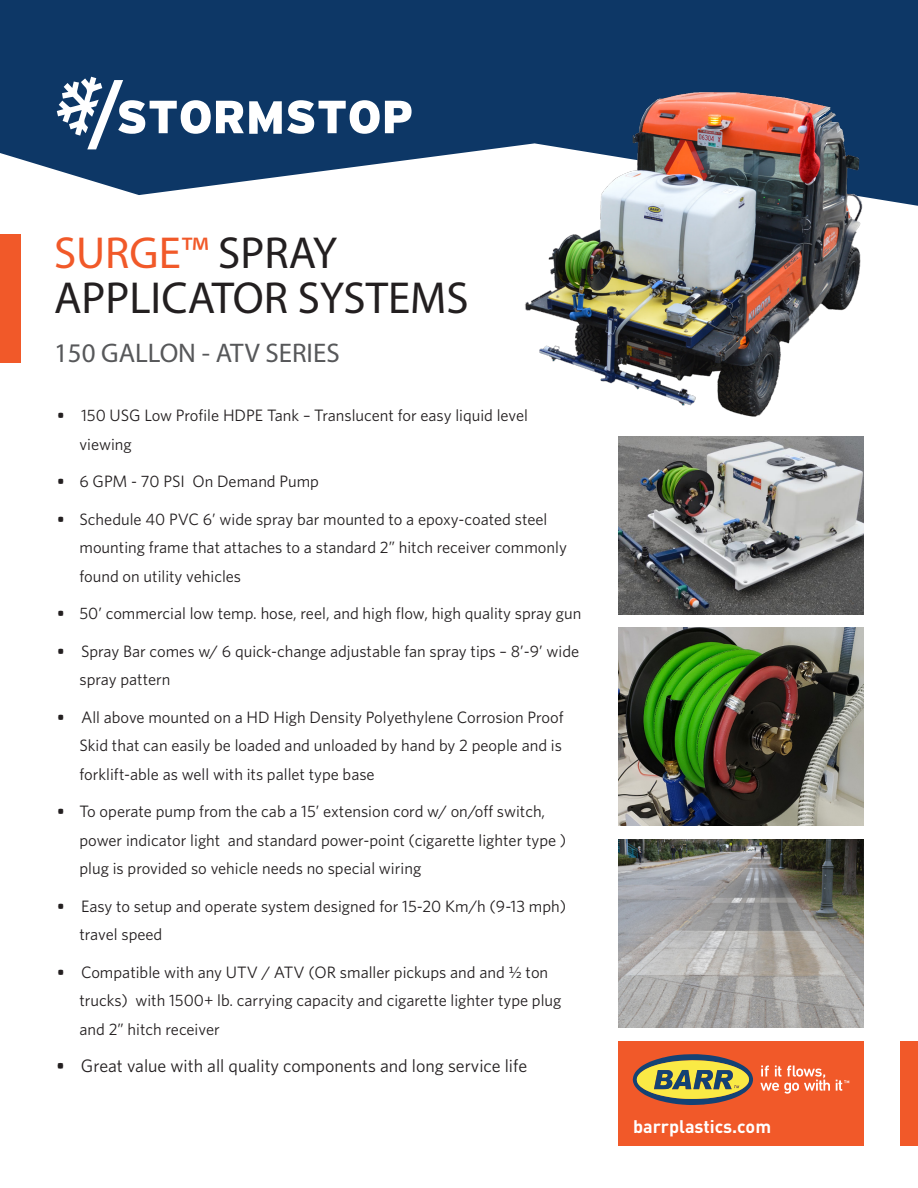
<style>
.page{position:relative;width:918px;height:1188px;background:#fff}
.page>*{position:absolute;margin:0;border:0;box-sizing:border-box;transform-origin:0 0}
.Page_Heading{font:45px "Myriad Pro";color:#231f20}
.Page_Heading-2{font:45px "Myriad Pro";color:#f15929}
.Subheading{font:27px "Myriad Pro";color:#57585a}
.t1{font:18px "Whitney";color:#231f20}
.t2{font:700 18px "DIN Pro";color:#fff}
.t3{font:16.5px/28.5px "Whitney";color:#231f20}
.s1{color:#231f20}
.s2{font-weight:600}
</style>
<div class="page">
<svg style="left:0;top:0;width:918px;height:206px;background:#30547c"></svg>
<svg style="left:57px;top:77px;width:355px;height:72px"></svg>
<div style="left:0;top:234px;width:20px;height:128px;background:#f15929"></div>
<img style="left:618px;top:437px;width:246px;height:178px">
<img style="left:618px;top:840px;width:246px;height:187px">
<div style="left:900px;top:1042px;width:18px;height:104px;background:#f15929"></div>
<div style="left:618px;top:1042px;width:246px;height:104px;background:#f15929"></div>
<svg style="left:633px;top:1054px;width:120px;height:51px"></svg>
<svg style="left:760px;top:1066px;width:70px;height:28px"></svg>
<svg style="left:836px;top:1080px;width:13px;height:11px"></svg>
<img style="left:618px;top:627px;width:246px;height:199px">
<img style="left:500px;top:84px;width:386px;height:333px">
<p class="Page_Heading-2" style="left:54px;top:225px;width:285px">SURGE™ <span class="s1">SPRAY</span></p>
<p class="Page_Heading" style="left:54px;top:270px;width:416px">APPLICATOR SYSTEMS</p>
<p class="Subheading" style="left:54px;top:337px;width:287px">150 GALLON - ATV SERIES</p>
<p class="t3" style="left:80px;top:401px;width:450px;text-indent:-22px"><span class="s2">•</span> 150 USG Low Profile HDPE Tank – Translucent for easy liquid level viewing</p>
<p class="t3" style="left:57px;top:467px;width:263px"><span class="s2">•</span> 6 GPM - 70 PSI On Demand Pump</p>
<p class="t3" style="left:80px;top:504px;width:489px;text-indent:-22px"><span class="s2">•</span> Schedule 40 PVC 6’ wide spray bar mounted to a epoxy-coated steel mounting frame that attaches to a standard 2” hitch receiver commonly found on utility vehicles</p>
<p class="t3" style="left:57px;top:599px;width:526px"><span class="s2">•</span> 50’ commercial low temp. hose, reel, and high flow, high quality spray gun</p>
<p class="t3" style="left:80px;top:636px;width:501px;text-indent:-22px"><span class="s2">•</span> Spray Bar comes w/ 6 quick-change adjustable fan spray tips – 8’-9’ wide spray pattern</p>
<p class="t3" style="left:80px;top:702px;width:486px;text-align:justify;text-indent:-22px"><span class="s2">•</span> All above mounted on a HD High Density Polyethylene Corrosion Proof Skid that can easily be loaded and unloaded by hand by 2 people and is forklift-able as well with its pallet type base</p>
<p class="t3" style="left:80px;top:797px;width:488px;text-indent:-22px"><span class="s2">•</span> To operate pump from the cab a 15’ extension cord w/ on/off switch, power indicator light and standard power-point (cigarette lighter type ) plug is provided so vehicle needs no special wiring</p>
<p class="t3" style="left:80px;top:891px;width:488px;text-indent:-22px"><span class="s2">•</span> Easy to setup and operate system designed for 15-20 Km/h (9-13 mph) travel speed</p>
<p class="t3" style="left:80px;top:957px;width:483px;text-indent:-22px"><span class="s2">•</span> Compatible with any UTV / ATV (OR smaller pickups and and ½ ton trucks) with 1500+ lb. carrying capacity and cigarette lighter type plug and 2” hitch receiver</p>
<p class="t1" style="left:56px;top:1054px;width:472px"><span class="s2">•</span> Great value with all quality components and long service life</p>
<p class="t2" style="left:633px;top:1111px;width:140px">barrplastics.com</p>
</div>
